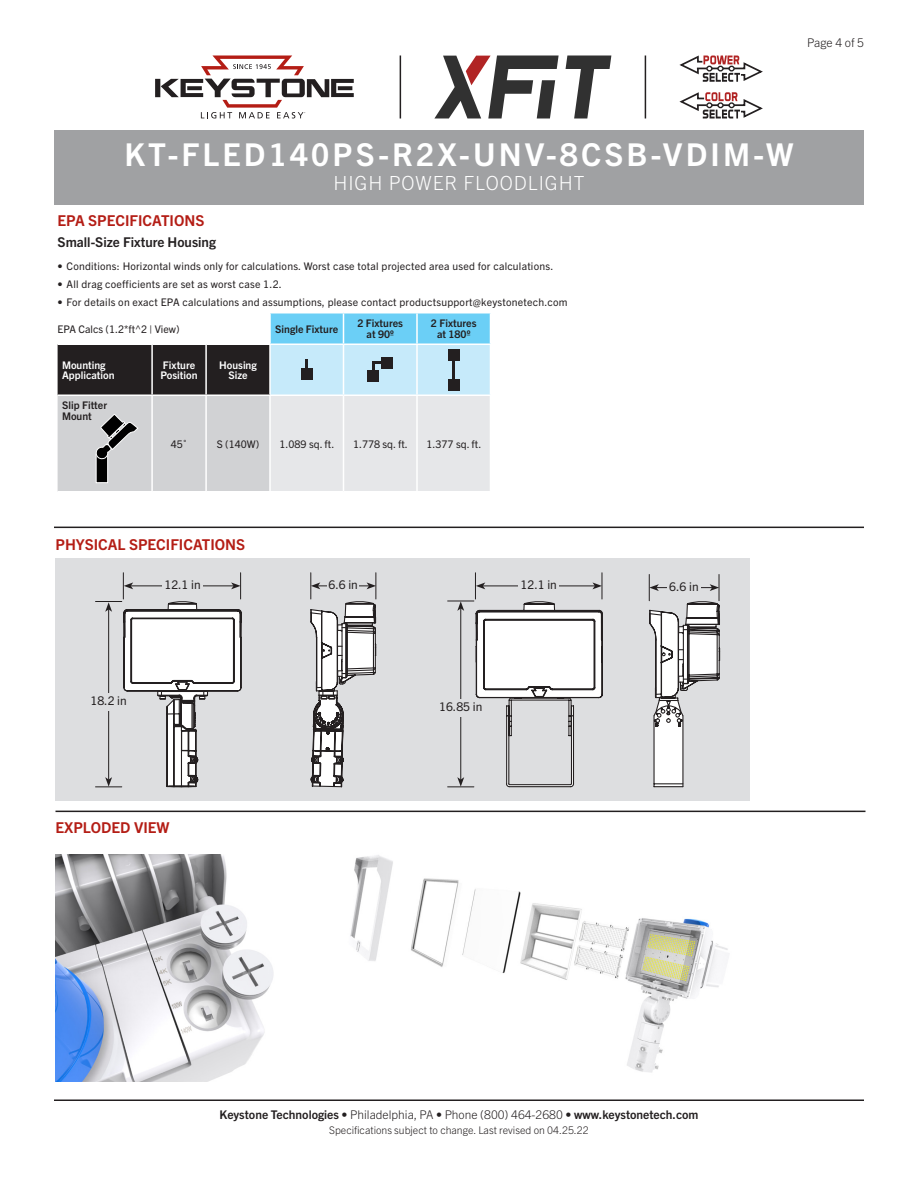
<style>
.page{position:relative;width:918px;height:1188px;background:#fff}
.page>*{position:absolute;margin:0;border:0;box-sizing:border-box;transform-origin:0 0}
.t1{font:700 31.5px "Trade Gothic Next LT Pro";letter-spacing:.1em;color:#fff}
.SubTitle{font:300 19.5px "Trade Gothic Next LT Pro";letter-spacing:.05em;color:#fff}
.Heading_01{font:700 15px "Trade Gothic Next LT Pro";color:#b41d15}
.Heading_02{font:700 13.5px "Trade Gothic Next LT Pro";color:#231f20}
.t2{font:700 12px "Trade Gothic Next LT Pro";color:#231f20}
.t3{font:12px "Trade Gothic Next LT Pro";color:#231f20}
.Page{font:300 12px "Trade Gothic Next LT Pro";color:#231f20}
.Table_Text_Left{font:10.5px "Trade Gothic Next LT Pro";letter-spacing:.02em;color:#231f20}
.Rev{font:300 10.5px "Trade Gothic Next LT Pro";color:#231f20}
.Table_Header{font:700 10.5px/10.5px "Trade Gothic Next LT Pro";color:#fff}
.Table_Text{font:10.5px "Trade Gothic Next LT Pro";color:#231f20}
.Table_Header-2{font:700 10.5px/10.5px "Trade Gothic Next LT Pro";color:#231f20;text-align:center}
.Table_Text_Left-2{font:10.5px "Trade Gothic Next LT Pro";color:#231f20}
.Table_Header_Left{font:700 10.5px/10.5px "Trade Gothic Next LT Pro";color:#231f20}
.s1{font-weight:300}
</style>
<div class="page">
<hr style="left:54px;top:1100px;width:810px;height:1px;background:#231f20">
<div style="left:54px;top:130px;width:810px;height:75px;background:#a0a1a3"></div>
<hr style="left:56px;top:811px;width:810px;height:1px;background:#231f20">
<div style="left:56px;top:559px;width:694px;height:242px;background:#dddee0"></div>
<svg style="left:96px;top:573px;width:281px;height:240px"></svg>
<div style="left:162px;top:577px;width:41px;height:17px;background:#dddee0"></div>
<div style="left:88px;top:693px;width:41px;height:17px;background:#dddee0"></div>
<div style="left:328px;top:577px;width:31px;height:17px;background:#dddee0"></div>
<svg style="left:448px;top:573px;width:273px;height:215px"></svg>
<img style="left:56px;top:854px;width:218px;height:228px">
<hr style="left:400px;top:56px;width:1px;height:62px;background:#231f20">
<hr style="left:645px;top:56px;width:1px;height:62px;background:#231f20">
<svg style="left:434px;top:56px;width:177px;height:62px"></svg>
<svg style="left:155px;top:55px;width:199px;height:64px"></svg>
<svg style="left:679px;top:55px;width:84px;height:27px"></svg>
<svg style="left:679px;top:92px;width:84px;height:27px"></svg>
<img style="left:350px;top:855px;width:379px;height:218px">
<svg style="left:58px;top:313px;width:432px;height:178px;background:#b6c3ca"></svg>
<hr style="left:54px;top:527px;width:810px;height:1px;background:#231f20">
<p class="Page" style="left:807px;top:34px;width:58px">Page 4 of 5</p>
<p class="t1" style="left:125px;top:133px;width:670px">KT-FLED140PS-R2X-UNV-8CSB-VDIM-W</p>
<p class="SubTitle" style="left:333px;top:169px;width:253px">HIGH POWER FLOODLIGHT</p>
<p class="Heading_01" style="left:58px;top:210px;width:148px">EPA SPECIFICATIONS</p>
<p class="Heading_02" style="left:58px;top:233px;width:160px">Small-Size Fixture Housing</p>
<p class="Table_Text_Left" style="left:58px;top:259px;width:497px">• Conditions: Horizontal winds only for calculations. Worst case total projected area used for calculations.</p>
<p class="Table_Text_Left" style="left:58px;top:277px;width:226px">• All drag coefficients are set as worst case 1.2.</p>
<p class="Table_Text_Left" style="left:58px;top:295px;width:511px">• For details on exact EPA calculations and assumptions, please contact productsupport@keystonetech.com</p>
<p class="Table_Text_Left-2" style="left:58px;top:321px;width:123px">EPA Calcs (1.2*ft^2 | View)</p>
<p class="Table_Header-2" style="left:275px;top:323px;width:64px">Single Fixture</p>
<p class="Table_Header-2" style="left:357px;top:318px;width:47px">2 Fixtures at 90º</p>
<p class="Table_Header-2" style="left:431px;top:318px;width:47px">2 Fixtures at 180º</p>
<p class="Table_Header" style="left:62px;top:359px;width:54px">Mounting<br>Application</p>
<p class="Table_Header" style="left:161px;top:359px;width:38px">Fixture<br>Position</p>
<p class="Table_Header" style="left:219px;top:359px;width:39px;text-align:center">Housing<br>Size</p>
<p class="Table_Header_Left" style="left:62px;top:400px;width:46px">Slip Fitter<br>Mount</p>
<p class="Table_Text" style="left:171px;top:436px;width:18px">45˚</p>
<p class="Table_Text" style="left:217px;top:436px;width:44px">S (140W)</p>
<p class="Table_Text" style="left:280px;top:436px;width:56px">1.089 sq. ft.</p>
<p class="Table_Text" style="left:353px;top:436px;width:56px">1.778 sq. ft.</p>
<p class="Table_Text" style="left:427px;top:436px;width:56px">1.377 sq. ft.</p>
<p class="Heading_01" style="left:56px;top:534px;width:191px">PHYSICAL SPECIFICATIONS</p>
<p class="t3" style="left:164px;top:576px;width:38px">12.1 in</p>
<p class="t3" style="left:328px;top:576px;width:31px">6.6 in</p>
<p class="t3" style="left:521px;top:576px;width:38px">12.1 in</p>
<p class="t3" style="left:669px;top:578px;width:31px">6.6 in</p>
<p class="t3" style="left:91px;top:692px;width:38px">18.2 in</p>
<p class="t3" style="left:439px;top:699px;width:45px">16.85 in</p>
<p class="Heading_01" style="left:56px;top:817px;width:115px">EXPLODED VIEW</p>
<p class="t2" style="left:220px;top:1107px;width:480px">Keystone Technologies <span class="s1">• Philadelphia, PA • Phone (800) 464-2680 •</span> www.keystonetech.com</p>
<p class="Rev" style="left:329px;top:1123px;width:261px">Specifications subject to change. Last revised on 04.25.22</p>
</div>
